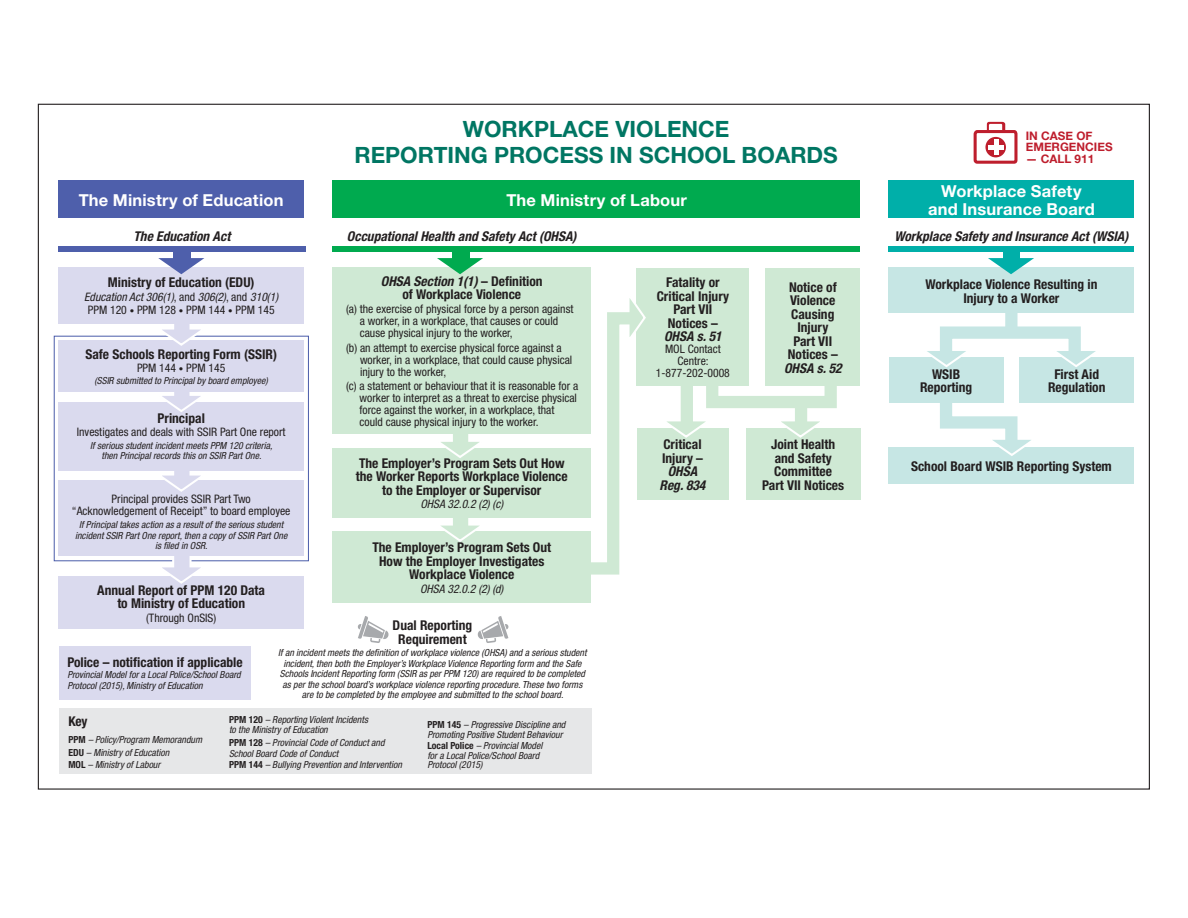
<style>
.page{position:relative;width:1188px;height:918px;background:#fff}
.page>*{position:absolute;margin:0;border:0;box-sizing:border-box;transform-origin:0 0}
.t1{font:700 22.5px/25.5px "Helvetica Neue";color:#007663;text-align:center}
.t2{font:700 16.5px/18px "Helvetica Neue";letter-spacing:.01em;color:#fff;text-align:center}
.t3{font:700 condensed 13.5px/13.5px "Helvetica Neue";color:#231f20;text-align:center}
.t4{font:italic 700 condensed 13.5px "Helvetica Neue";color:#231f20}
.t5{font:condensed 11.7px/12px "Helvetica Neue";color:#231f20}
.t6{font:italic condensed 11.7px "Helvetica Neue";color:#231f20}
.t7{font:700 11.7px/11.7px "Helvetica Neue";color:#be1e2d}
.t8{font:italic condensed 9.75px/10.5px "Helvetica Neue";color:#231f20}
.s1{font-style:normal}
.s2{font-size:9px}
.s3{font-weight:700;font-style:normal}
.s4{font-style:italic}
</style>
<div class="page">
<div style="left:54px;top:336px;width:255px;height:225px;border:1px solid #4e5fab"></div>
<div style="left:59px;top:180px;width:245px;height:38px;background:#4e5fab"></div>
<div style="left:59px;top:577px;width:245px;height:52px;background:#dadaee"></div>
<svg style="left:152px;top:556px;width:59px;height:28px"></svg>
<div style="left:59px;top:481px;width:245px;height:75px;background:#dadaee"></div>
<svg style="left:152px;top:470px;width:59px;height:22px"></svg>
<div style="left:59px;top:402px;width:245px;height:68px;background:#dadaee"></div>
<div style="left:59px;top:646px;width:192px;height:53px;background:#dadaee"></div>
<svg style="left:162px;top:392px;width:39px;height:20px"></svg>
<div style="left:59px;top:341px;width:245px;height:51px;background:#dadaee"></div>
<div style="left:59px;top:708px;width:533px;height:66px;background:#e6e7e8"></div>
<svg style="left:152px;top:323px;width:59px;height:23px"></svg>
<div style="left:59px;top:267px;width:245px;height:56px;background:#dadaee"></div>
<div style="left:173px;top:248px;width:18px;height:16px;background:#4e5fab"></div>
<svg style="left:158px;top:258px;width:46px;height:16px"></svg>
<div style="left:59px;top:247px;width:247px;height:5px;background:#4e5fab"></div>
<div style="left:332px;top:532px;width:259px;height:71px;background:#cfe9d4"></div>
<div style="left:332px;top:180px;width:528px;height:38px;background:#00aa4f"></div>
<svg style="left:431px;top:517px;width:59px;height:25px"></svg>
<div style="left:332px;top:448px;width:259px;height:69px;background:#cfe9d4"></div>
<svg style="left:441px;top:434px;width:38px;height:24px"></svg>
<div style="left:332px;top:267px;width:259px;height:167px;background:#cfe9d4"></div>
<div style="left:637px;top:268px;width:112px;height:118px;background:#cfe9d4"></div>
<div style="left:765px;top:268px;width:95px;height:118px;background:#cfe9d4"></div>
<svg style="left:565px;top:292px;width:82px;height:283px"></svg>
<div style="left:452px;top:248px;width:17px;height:16px;background:#00aa4f"></div>
<svg style="left:437px;top:258px;width:46px;height:16px"></svg>
<div style="left:332px;top:247px;width:528px;height:5px;background:#00aa4f"></div>
<div style="left:746px;top:429px;width:114px;height:71px;background:#cfe9d4"></div>
<div style="left:637px;top:429px;width:92px;height:71px;background:#cfe9d4"></div>
<svg style="left:660px;top:386px;width:183px;height:52px"></svg>
<div style="left:681px;top:370px;width:12px;height:58px;background:#cfe9d4"></div>
<div style="left:889px;top:180px;width:245px;height:38px;background:#00afa9"></div>
<div style="left:889px;top:267px;width:245px;height:46px;background:#c6e6e4"></div>
<div style="left:1003px;top:248px;width:17px;height:16px;background:#00afa9"></div>
<svg style="left:988px;top:258px;width:46px;height:16px"></svg>
<div style="left:889px;top:247px;width:245px;height:5px;background:#00afa9"></div>
<div style="left:1020px;top:357px;width:114px;height:46px;background:#c6e6e4"></div>
<div style="left:889px;top:357px;width:114px;height:46px;background:#c6e6e4"></div>
<div style="left:1005px;top:308px;width:13px;height:24px;background:#c6e6e4"></div>
<svg style="left:927px;top:320px;width:169px;height:49px"></svg>
<div style="left:889px;top:447px;width:245px;height:37px;background:#c6e6e4"></div>
<svg style="left:940px;top:384px;width:91px;height:72px"></svg>
<svg style="left:973px;top:121px;width:45px;height:43px"></svg>
<svg style="left:357px;top:616px;width:32px;height:27px"></svg>
<svg style="left:477px;top:616px;width:32px;height:27px"></svg>
<h1 class="t1" style="left:354px;top:116px;width:485px">WORKPLACE VIOLENCE<br>REPORTING PROCESS IN SCHOOL BOARDS</h1>
<h2 class="t2" style="left:79px;top:190px;width:206px">The Ministry of Education</h2>
<h3 class="t4" style="left:133px;top:228px;width:98px">The Education Act</h3>
<p class="t3" style="left:108px;top:275px;width:148px">Ministry of Education (EDU)</p>
<p class="t6" style="left:84px;top:290px;width:195px">Education Act 306(1)<span class="s1">, and</span> 306(2)<span class="s1">, and</span> 310(1)</p>
<p class="t5" style="left:88px;top:304px;width:188px">PPM 120 <span class="s2">•</span> PPM 128 <span class="s2">•</span> PPM 144 <span class="s2">•</span> PPM 145</p>
<p class="t3" style="left:85px;top:347px;width:193px">Safe Schools Reporting Form (SSIR)</p>
<p class="t5" style="left:137px;top:362px;width:90px">PPM 144 <span class="s2">•</span> PPM 145</p>
<p class="t8" style="left:95px;top:376px;width:175px">(SSIR submitted to Principal by board employee)</p>
<p class="t3" style="left:158px;top:411px;width:49px">Principal</p>
<p class="t5" style="left:77px;top:426px;width:210px">Investigates and deals with SSIR Part One report</p>
<p class="t8" style="left:90px;top:440px;width:184px;text-align:center">If serious student incident meets PPM 120 criteria, then Principal records this on SSIR Part One.</p>
<p class="t5" style="left:72px;top:493px;width:220px;text-align:center">Principal provides SSIR Part Two “Acknowledgement of Receipt” to board employee</p>
<p class="t8" style="left:75px;top:519px;width:214px;text-align:center">If Principal takes action as a result of the serious student incident SSIR Part One report, then a copy of SSIR Part One is filed in OSR.</p>
<p class="t3" style="left:97px;top:583px;width:169px">Annual Report of PPM 120 Data</p>
<p class="t3" style="left:117px;top:597px;width:129px">to Ministry of Education</p>
<p class="t5" style="left:146px;top:612px;width:72px">(Through OnSIS)</p>
<p class="t3" style="left:67px;top:655px;width:177px">Police – notification if applicable</p>
<p class="t8" style="left:67px;top:670px;width:175px">Provincial Model for a Local Police/School Board<br>Protocol (2015), Ministry of Education</p>
<p class="t3" style="left:68px;top:714px;width:21px">Key</p>
<p class="t8" style="left:68px;top:734px;width:135px"><span class="s3">PPM</span> – Policy/Program Memorandum</p>
<p class="t8" style="left:68px;top:747px;width:102px"><span class="s3">EDU</span> – Ministry of Education</p>
<p class="t8" style="left:68px;top:759px;width:94px"><span class="s3">MOL</span> – Ministry of Labour</p>
<h2 class="t2" style="left:506px;top:190px;width:182px">The Ministry of Labour</h2>
<h3 class="t4" style="left:347px;top:228px;width:231px">Occupational Health and Safety Act (OHSA)</h3>
<p class="t3" style="left:381px;top:274px;width:163px"><span class="s4">OHSA Section 1(1)</span> – Defi nition of Workplace Violence</p>
<p class="t5" style="left:360px;top:303px;width:215px;text-indent:-14px">(a) the exercise of physical force by a person against a worker, in a workplace, that causes or could cause physical injury to the worker,</p>
<p class="t5" style="left:360px;top:341px;width:214px;text-indent:-14px">(b) an attempt to exercise physical force against a worker, in a workplace, that could cause physical injury to the worker,</p>
<p class="t5" style="left:360px;top:379px;width:220px;text-indent:-13px">(c) a statement or behaviour that it is reasonable for a worker to interpret as a threat to exercise physical force against the worker, in a workplace, that could cause physical injury to the worker.</p>
<p class="t3" style="left:356px;top:456px;width:213px">The Employer’s Program Sets Out How the Worker Reports Workplace Violence to the Employer or Supervisor</p>
<p class="t6" style="left:420px;top:497px;width:84px">OHSA 32.0.2 (2) (c)</p>
<p class="t3" style="left:372px;top:541px;width:180px">The Employer’s Program Sets Out<br>How the Employer Investigates<br>Workplace Violence</p>
<p class="t6" style="left:420px;top:582px;width:85px">OHSA 32.0.2 (2) (d)</p>
<p class="t3" style="left:657px;top:276px;width:74px">Fatality or<br>Critical Injury<br>Part VII<br>Notices –<br><span class="s4">OHSA s. 51</span></p>
<p class="t5" style="left:656px;top:343px;width:76px;text-align:center">MOL Contact<br>Centre:<br>1-877-202-0008</p>
<p class="t3" style="left:660px;top:438px;width:47px">Critical<br>Injury –<br><span class="s4">OHSA<br>Reg. 834</span></p>
<p class="t3" style="left:393px;top:619px;width:81px">Dual Reporting<br>Requirement</p>
<p class="t8" style="left:278px;top:648px;width:310px;text-align:center">If an incident meets the definition of workplace violence (OHSA) and a serious student incident, then both the Employer’s Workplace Violence Reporting form and the Safe Schools Incident Reporting form (SSIR as per PPM 120) are required to be completed as per the school board’s workplace violence reporting procedure. These two forms are to be completed by the employee and submitted to the school board.</p>
<p class="t8" style="left:229px;top:714px;width:140px"><span class="s3">PPM 120</span> – Reporting Violent Incidents to the Ministry of Education</p>
<p class="t8" style="left:229px;top:737px;width:157px"><span class="s3">PPM 128</span> – Provincial Code of Conduct and<br>School Board Code of Conduct</p>
<p class="t8" style="left:229px;top:759px;width:174px"><span class="s3">PPM 144</span> – Bullying Prevention and Intervention</p>
<p class="t8" style="left:427px;top:720px;width:140px;line-height:9.4px"><span class="s3">PPM 145</span> – Progressive Discipline and<br>Promoting Positive Student Behaviour</p>
<p class="t8" style="left:427px;top:741px;width:117px;line-height:9.4px"><span class="s3">Local Police</span> – Provincial Model for a Local Police/School Board<br>Protocol (2015)</p>
<p class="t3" style="left:784px;top:280px;width:59px">Notice of<br>Violence<br>Causing<br>Injury<br>Part VII<br>Notices –<br><span class="s4">OHSA s. 52</span></p>
<p class="t3" style="left:762px;top:438px;width:84px">Joint Health and Safety<br>Committee<br>Part VII Notices</p>
<p class="t7" style="left:1026px;top:126px;width:88px">EMERGENCIES</p>
<p class="t7" style="left:1026px;top:137px;width:70px">— CALL 911</p>
<p class="t7" style="left:1026px;top:130px;width:88px">IN CASE OF<br>EMERGENCIES</p>
<p class="t7" style="left:1026px;top:153px;width:70px">— CALL 911</p>
<h2 class="t2" style="left:928px;top:181px;width:168px">Workplace Safety and Insurance Board</h2>
<h3 class="t4" style="left:894px;top:228px;width:235px">Workplace Safety and Insurance Act (WSIA)</h3>
<p class="t3" style="left:925px;top:277px;width:174px">Workplace Violence Resulting in<br>Injury to a Worker</p>
<p class="t3" style="left:920px;top:367px;width:54px">WSIB<br>Reporting</p>
<p class="t3" style="left:1048px;top:367px;width:59px">First Aid<br>Regulation</p>
<p class="t3" style="left:911px;top:459px;width:202px">School Board WSIB Reporting System</p>
</div>
